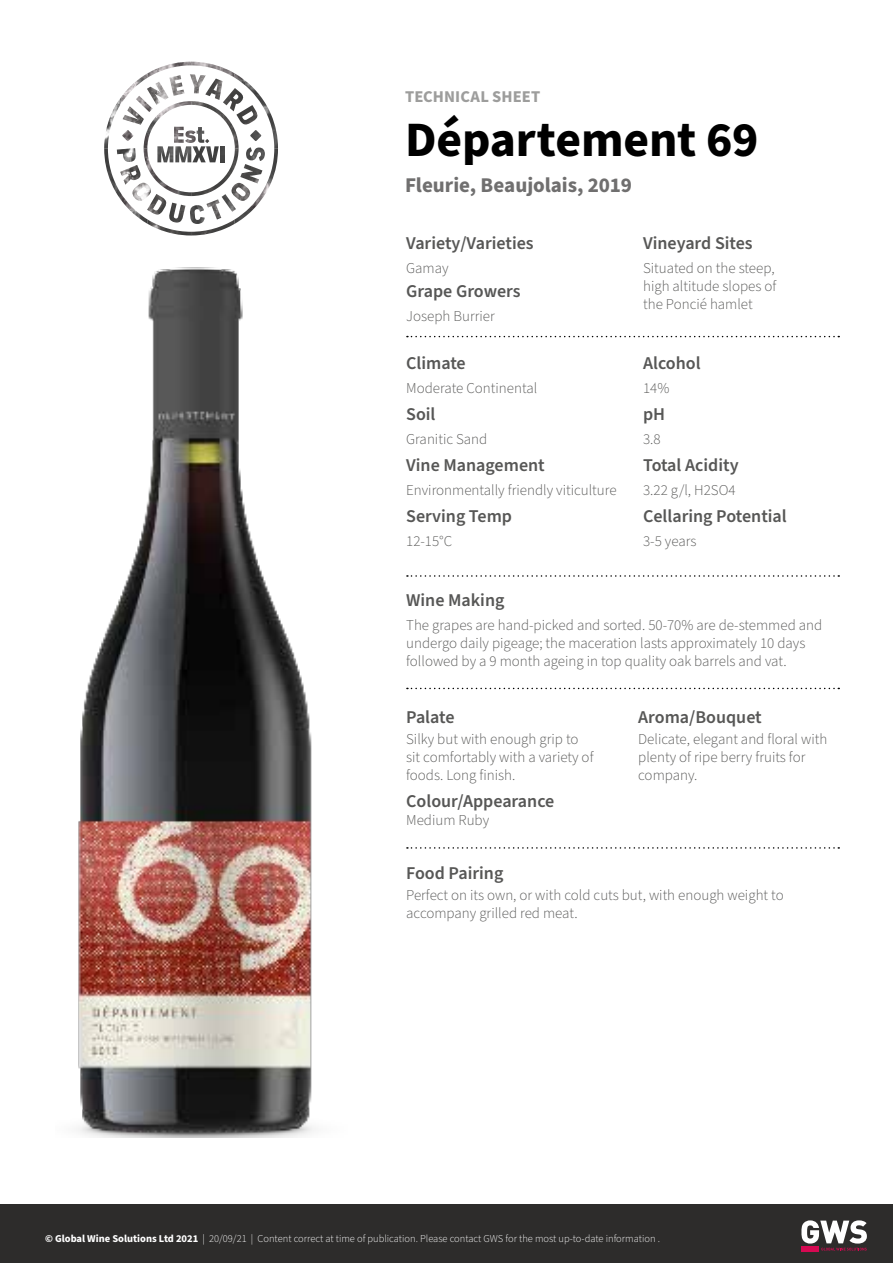
<style>
.page{position:relative;width:893px;height:1263px;background:#fff}
.page>*{position:absolute;margin:0;border:0;box-sizing:border-box;transform-origin:0 0}
.t1{font:700 49.5px "Source Sans Pro";letter-spacing:-.005em;color:#000}
.t2{font:700 21px "Source Sans Pro";letter-spacing:-.005em;color:#706f6f}
.t3{font:600 18px "Source Sans Pro";color:#575756}
.t4{font:700 16.5px "Source Sans Pro";letter-spacing:.005em;color:#9d9d9c}
.t5{font:300 15px/18px "Source Sans Pro";color:#575756}
.t6{font:300 10.5px "Source Sans Pro";color:#fff}
.s1{font-weight:700}
</style>
<div class="page">
<div style="left:0;top:1204px;width:893px;height:59px;background:#2d2c2b"></div>
<div style="left:802px;top:1246px;width:17px;height:5px;background:#d50952"></div>
<svg style="left:801px;top:1220px;width:66px;height:30px"></svg>
<img style="left:120px;top:148px;width:16px;height:14px">
<img style="left:120px;top:165px;width:21px;height:20px">
<img style="left:132px;top:183px;width:12px;height:9px">
<img style="left:148px;top:196px;width:19px;height:19px">
<img style="left:169px;top:203px;width:16px;height:16px">
<img style="left:190px;top:205px;width:15px;height:14px">
<img style="left:206px;top:199px;width:15px;height:20px">
<img style="left:222px;top:196px;width:13px;height:16px">
<img style="left:231px;top:183px;width:19px;height:18px">
<img style="left:240px;top:164px;width:22px;height:19px">
<img style="left:246px;top:147px;width:16px;height:14px">
<img style="left:122px;top:106px;width:22px;height:19px">
<img style="left:136px;top:105px;width:8px;height:7px">
<img style="left:148px;top:82px;width:21px;height:19px">
<img style="left:169px;top:78px;width:15px;height:18px">
<img style="left:191px;top:78px;width:13px;height:16px">
<img style="left:205px;top:79px;width:17px;height:21px">
<img style="left:224px;top:88px;width:11px;height:13px">
<img style="left:239px;top:105px;width:19px;height:19px">
<img style="left:116px;top:73px;width:32px;height:32px">
<img style="left:148px;top:62px;width:87px;height:16px">
<img style="left:235px;top:73px;width:31px;height:32px">
<img style="left:104px;top:105px;width:16px;height:87px">
<img style="left:262px;top:105px;width:16px;height:87px">
<img style="left:116px;top:192px;width:32px;height:32px">
<img style="left:148px;top:219px;width:87px;height:16px">
<img style="left:235px;top:192px;width:31px;height:32px">
<img style="left:144px;top:101px;width:95px;height:95px">
<img style="left:174px;top:127px;width:10px;height:16px">
<svg style="left:185px;top:130px;width:11px;height:13px"></svg>
<img style="left:197px;top:127px;width:7px;height:16px">
<img style="left:157px;top:146px;width:16px;height:16px">
<img style="left:175px;top:146px;width:49px;height:16px">
<svg style="left:250px;top:130px;width:11px;height:11px"></svg>
<svg style="left:205px;top:139px;width:4px;height:4px"></svg>
<svg style="left:122px;top:130px;width:11px;height:11px"></svg>
<svg style="left:407px;top:688px;width:432px;height:1px"></svg>
<svg style="left:407px;top:847px;width:432px;height:2px"></svg>
<svg style="left:407px;top:575px;width:432px;height:2px"></svg>
<svg style="left:407px;top:336px;width:432px;height:1px"></svg>
<img style="left:78px;top:267px;width:236px;height:871px">
<p class="t4" style="left:405px;top:85px;width:137px">TECHNICAL SHEET</p>
<h1 class="t1" style="left:405px;top:106px;width:355px">Département 69</h1>
<h2 class="t2" style="left:405px;top:171px;width:228px">Fleurie, Beaujolais, 2019</h2>
<p class="t3" style="left:406px;top:231px;width:129px">Variety/Varieties</p>
<p class="t5" style="left:406px;top:260px;width:44px">Gamay</p>
<p class="t3" style="left:406px;top:279px;width:116px">Grape Growers</p>
<p class="t5" style="left:406px;top:308px;width:90px">Joseph Burrier</p>
<p class="t3" style="left:406px;top:351px;width:61px">Climate</p>
<p class="t5" style="left:406px;top:380px;width:133px">Moderate Continental</p>
<p class="t3" style="left:406px;top:402px;width:31px">Soil</p>
<p class="t5" style="left:406px;top:431px;width:83px">Granitic Sand</p>
<p class="t3" style="left:406px;top:453px;width:140px">Vine Management</p>
<p class="t5" style="left:406px;top:482px;width:212px">Environmentally friendly viticulture</p>
<p class="t3" style="left:406px;top:504px;width:107px">Serving Temp</p>
<p class="t5" style="left:406px;top:533px;width:48px">12-15°C</p>
<p class="t3" style="left:643px;top:231px;width:111px">Vineyard Sites</p>
<p class="t5" style="left:643px;top:260px;width:135px;text-align:justify">Situated on the steep, high altitude slopes of the Poncié hamlet</p>
<p class="t3" style="left:643px;top:351px;width:59px">Alcohol</p>
<p class="t5" style="left:643px;top:380px;width:28px">14%</p>
<p class="t3" style="left:643px;top:402px;width:24px">pH</p>
<p class="t5" style="left:643px;top:431px;width:19px">3.8</p>
<p class="t3" style="left:643px;top:453px;width:97px">Total Acidity</p>
<p class="t5" style="left:643px;top:482px;width:94px">3.22 g/l, H2SO4</p>
<p class="t3" style="left:643px;top:504px;width:145px">Cellaring Potential</p>
<p class="t5" style="left:643px;top:533px;width:55px">3-5 years</p>
<p class="t3" style="left:406px;top:588px;width:100px">Wine Making</p>
<p class="t5" style="left:406px;top:617px;width:418px">The grapes are hand-picked and sorted. 50-70% are de-stemmed and undergo daily pigeage; the maceration lasts approximately 10 days followed by a 9 month ageing in top quality oak barrels and vat.</p>
<p class="t3" style="left:406px;top:705px;width:50px">Palate</p>
<p class="t5" style="left:406px;top:731px;width:189px">Silky but with enough grip to sit comfortably with a variety of foods. Long finish.</p>
<p class="t3" style="left:406px;top:789px;width:150px">Colour/Appearance</p>
<p class="t5" style="left:406px;top:812px;width:85px">Medium Ruby</p>
<p class="t3" style="left:406px;top:861px;width:99px">Food Pairing</p>
<p class="t3" style="left:638px;top:705px;width:125px">Aroma/Bouquet</p>
<p class="t5" style="left:638px;top:731px;width:191px">Delicate, elegant and floral with plenty of ripe berry fruits for company.</p>
<p class="t5" style="left:406px;top:887px;width:379px">Perfect on its own, or with cold cuts but, with enough weight to accompany grilled red meat.</p>
<p class="t6" style="left:45px;top:1232px;width:616px"><span class="s1">© Global Wine Solutions Ltd 2021</span> | 20/09/21 | Content correct at time of publication. Please contact GWS for the most up-to-date information .</p>
</div>
